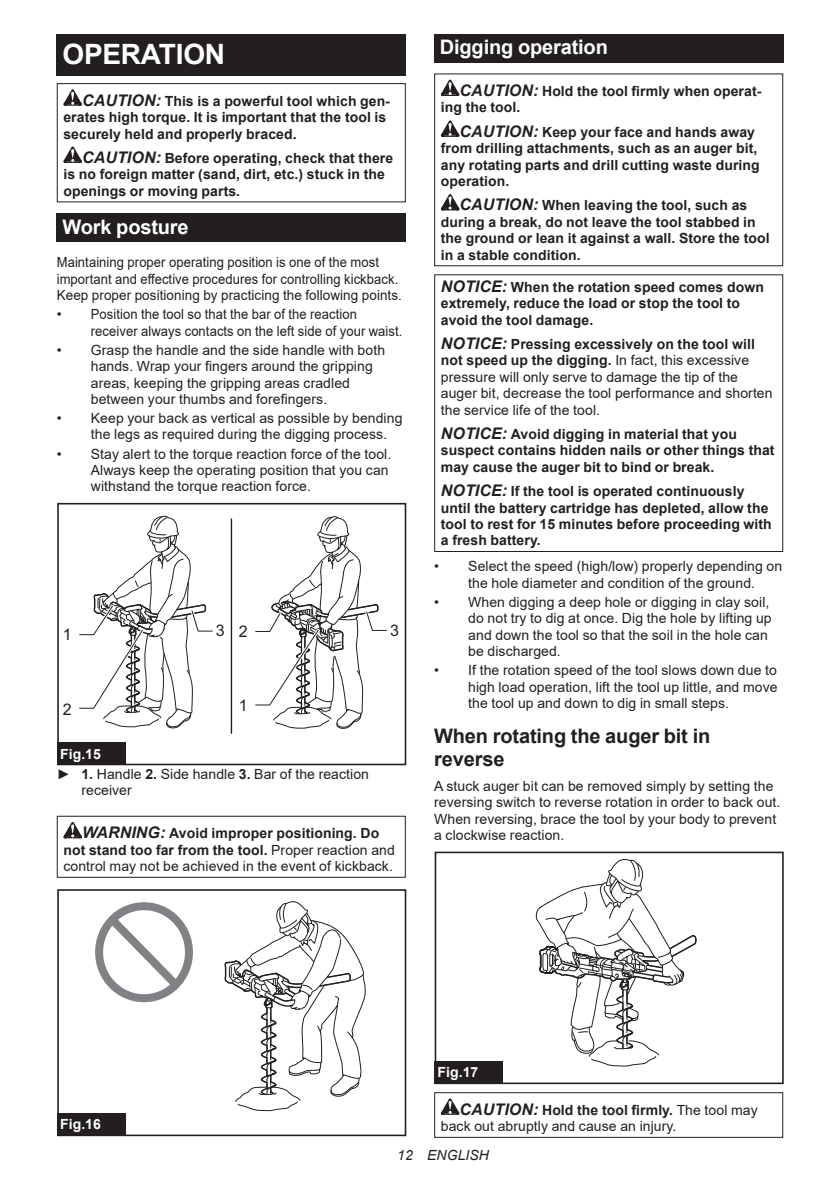
<style>
.page{position:relative;width:840px;height:1191px;background:#fff}
.page>*{position:absolute;margin:0;border:0;box-sizing:border-box;transform-origin:0 0}
.t1{font:700 28px "Arial";letter-spacing:-.01em;color:#fff}
.t2{font:700 20px/23.4px "Arial";letter-spacing:-.01em;color:#231f20}
.t3{font:700 20px "Arial";letter-spacing:-.01em;color:#fff}
.t4{font:16px "Arial";color:#231f20}
.t5{font:14px/16.4px "Arial";letter-spacing:.005em;color:#231f20}
.t6{font:700 14px/16.4px "Arial";letter-spacing:.005em;color:#231f20}
.t7{font:14px/16.4px "Arial";letter-spacing:.005em;color:#231f20;scale:.93 1}
.t8{font:700 14px "Arial";letter-spacing:.005em;color:#fff}
.t9{font:italic 14px "Arial";letter-spacing:.005em;color:#231f20}
.s1{font-style:italic;font-size:16px}
.s2{font-weight:700;color:#fff}
.s3{font-weight:700}
.s4{font-weight:700;font-style:italic;font-size:16px}
</style>
<div class="page">
<div style="left:57px;top:34px;width:348px;height:41px;background:#231f20"></div>
<svg style="left:63px;top:89px;width:19px;height:17px"></svg>
<svg style="left:63px;top:146px;width:19px;height:17px"></svg>
<div style="left:57px;top:83px;width:348px;height:119px;border:1px solid #231f20"></div>
<div style="left:57px;top:214px;width:348px;height:28px;background:#231f20"></div>
<div style="left:57px;top:503px;width:349px;height:262px;border:2px solid #231f20"></div>
<svg style="left:79px;top:516px;width:308px;height:218px"></svg>
<div style="left:57px;top:742px;width:68px;height:23px;background:#231f20"></div>
<svg style="left:63px;top:822px;width:19px;height:16px"></svg>
<div style="left:57px;top:815px;width:348px;height:62px;border:1px solid #231f20"></div>
<svg style="left:224px;top:901px;width:142px;height:211px"></svg>
<svg style="left:95px;top:902px;width:98px;height:101px"></svg>
<div style="left:57px;top:889px;width:349px;height:247px;border:2px solid #231f20"></div>
<div style="left:57px;top:1113px;width:68px;height:23px;background:#231f20"></div>
<div style="left:434px;top:34px;width:348px;height:29px;background:#231f20"></div>
<svg style="left:440px;top:80px;width:19px;height:16px"></svg>
<svg style="left:440px;top:120px;width:19px;height:17px"></svg>
<svg style="left:440px;top:194px;width:19px;height:16px"></svg>
<div style="left:434px;top:274px;width:348px;height:278px;border:1px solid #231f20"></div>
<svg style="left:535px;top:859px;width:162px;height:208px"></svg>
<div style="left:434px;top:851px;width:349px;height:233px;border:2px solid #231f20"></div>
<div style="left:434px;top:1061px;width:68px;height:23px;background:#231f20"></div>
<svg style="left:440px;top:1098px;width:19px;height:16px"></svg>
<div style="left:434px;top:1092px;width:348px;height:45px;border:1px solid #231f20"></div>
<h1 class="t1" style="left:62px;top:34px;width:164px">OPERATION</h1>
<p class="t6" style="left:63px;top:93px;width:328px;text-indent:19px"><span class="s1">CAUTION:</span> This is a powerful tool which gen&shy;erates high torque. It is important that the tool is securely held and properly braced.</p>
<p class="t6" style="left:63px;top:150px;width:331px;text-indent:19px"><span class="s1">CAUTION:</span> Before operating, check that there is no foreign matter (sand, dirt, etc.) stuck in the openings or moving parts.</p>
<h2 class="t3" style="left:62px;top:213px;width:128px">Work posture</h2>
<p class="t7" style="left:57px;top:254px;width:372px">Maintaining proper operating position is one of the most important and effective procedures for controlling kickback.<br>Keep proper positioning by practicing the following points.</p>
<p class="t5" style="left:91px;top:306px;width:313px;text-indent:-34px">• Position the tool so that the bar of the reaction receiver always contacts on the left side of your waist.</p>
<p class="t5" style="left:91px;top:341px;width:295px;text-indent:-34px">• Grasp the handle and the side handle with both hands. Wrap your fingers around the gripping areas, keeping the gripping areas cradled between your thumbs and forefingers.</p>
<p class="t5" style="left:91px;top:410px;width:313px;text-indent:-34px">• Keep your back as vertical as possible by bending the legs as required during the digging process.</p>
<p class="t5" style="left:91px;top:445px;width:302px;text-indent:-34px">• Stay alert to the torque reaction force of the tool.<br>Always keep the operating position that you can withstand the torque reaction force.</p>
<p class="t4" style="left:63px;top:623px;width:10px">1</p>
<p class="t4" style="left:216px;top:620px;width:33px">3 2</p>
<p class="t4" style="left:390px;top:619px;width:10px">3</p>
<p class="t4" style="left:239px;top:694px;width:10px">1</p>
<p class="t5" style="left:57px;top:743px;width:314px;line-height:20.2px"><span class="s2">Fig.15<br></span>► <span class="s3">1.</span> Handle <span class="s3">2.</span> Side handle <span class="s3">3.</span> Bar of the reaction</p>
<p class="t5" style="left:81px;top:782px;width:52px">receiver</p>
<p class="t5" style="left:63px;top:825px;width:333px;text-align:center"><span class="s4">WARNING:</span> <span class="s3">Avoid improper positioning. Do<br>not stand too far from the tool.</span> Proper reaction and control may not be achieved in the event of kickback.</p>
<p class="t4" style="left:63px;top:698px;width:10px">2</p>
<h2 class="t3" style="left:439px;top:33px;width:169px">Digging operation</h2>
<p class="t6" style="left:440px;top:83px;width:322px;text-indent:19px"><span class="s1">CAUTION:</span> Hold the tool firmly when operat&shy;ing the tool.</p>
<p class="t6" style="left:440px;top:124px;width:320px;text-indent:19px"><span class="s1">CAUTION:</span> Keep your face and hands away from drilling attachments, such as an auger bit, any rotating parts and drill cutting waste during operation.</p>
<p class="t6" style="left:440px;top:197px;width:330px;text-indent:19px"><span class="s1">CAUTION:</span> When leaving the tool, such as during a break, do not leave the tool stabbed in the ground or lean it against a wall. Store the tool in a stable condition.</p>
<p class="t6" style="left:440px;top:279px;width:324px"><span class="s1">NOTICE:</span> When the rotation speed comes down extremely, reduce the load or stop the tool to avoid the tool damage.</p>
<p class="t5" style="left:440px;top:336px;width:333px"><span class="s4">NOTICE:</span> <span class="s3">Pressing excessively on the tool will not speed up the digging.</span> In fact, this excessive pressure will only serve to damage the tip of the auger bit, decrease the tool performance and shorten the service life of the tool.</p>
<p class="t6" style="left:440px;top:426px;width:335px"><span class="s1">NOTICE:</span> Avoid digging in material that you suspect contains hidden nails or other things that may cause the auger bit to bind or break.</p>
<p class="t6" style="left:440px;top:483px;width:332px"><span class="s1">NOTICE:</span> If the tool is operated continuously until the battery cartridge has depleted, allow the tool to rest for 15 minutes before proceeding with a fresh battery.</p>
<p class="t5" style="left:434px;top:558px;width:349px;text-align:center">• Select the speed (high/low) properly depending on the hole diameter and condition of the ground.</p>
<p class="t5" style="left:468px;top:593px;width:305px;text-indent:-34px">• When digging a deep hole or digging in clay soil, do not try to dig at once. Dig the hole by lifting up and down the tool so that the soil in the hole can be discharged.</p>
<p class="t5" style="left:468px;top:662px;width:311px;text-align:justify;text-indent:-34px">• If the rotation speed of the tool slows down due to high load operation, lift the tool up little, and move the tool up and down to dig in small steps.</p>
<h2 class="t2" style="left:434px;top:724px;width:277px">When rotating the auger bit in reverse</h2>
<p class="t5" style="left:434px;top:778px;width:347px">A stuck auger bit can be removed simply by setting the reversing switch to reverse rotation in order to back out.<br>When reversing, brace the tool by your body to prevent a clockwise reaction.</p>
<p class="t8" style="left:60px;top:1114px;width:42px">Fig.16</p>
<p class="t8" style="left:437px;top:1062px;width:42px">Fig.17</p>
<p class="t5" style="left:440px;top:1101px;width:318px;text-indent:19px"><span class="s4">CAUTION:</span> <span class="s3">Hold the tool firmly.</span> The tool may back out abruptly and cause an injury.</p>
<p class="t9" style="left:397px;top:1146px;width:93px">12 ENGLISH</p>
</div>
